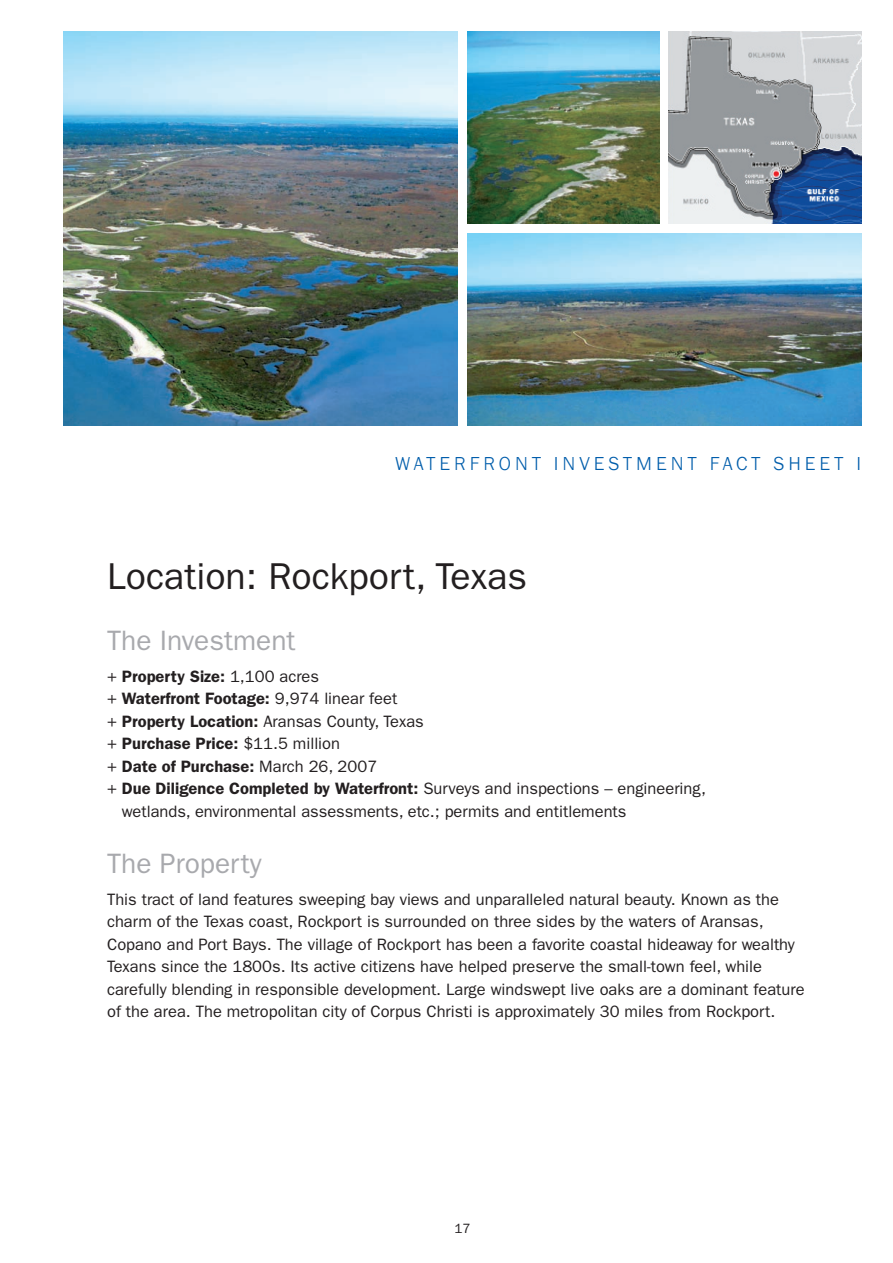
<style>
.page{position:relative;width:893px;height:1263px;background:#fff}
.page>*{position:absolute;margin:0;border:0;box-sizing:border-box;transform-origin:0 0}
.t1{font:37.5px "Franklin Gothic";color:#231f20}
.t2{font:28.2px "Franklin Gothic";color:#a8a9ad}
.t3{font:300 19.5px "Franklin Got URWTOT";letter-spacing:.2em;color:#015dab}
.t4{font:16.5px/22.5px "Franklin Gothic";color:#231f20}
.t5{font:600 16.5px "Franklin Gothic";color:#231f20}
.t6{font:13.5px "Franklin Gothic";color:#231f20}
.s1{font-weight:400}
.s2{font-weight:600}
</style>
<div class="page">
<img style="left:468px;top:32px;width:191px;height:191px">
<img style="left:64px;top:32px;width:393px;height:393px">
<img style="left:468px;top:234px;width:393px;height:191px">
<img style="left:668px;top:32px;width:193px;height:191px">
<p class="t3" style="left:395px;top:452px;width:394px">WAT ERFRONT IN VES TMEN T FA CT SHEE</p>
<p class="t3" style="left:834px;top:452px;width:28px">T I</p>
<h1 class="t1" style="left:107px;top:555px;width:421px">Location: Rockport, Texas</h1>
<h2 class="t2" style="left:107px;top:624px;width:190px">The I nvestment</h2>
<p class="t5" style="left:107px;top:666px;width:214px"><span class="s1">+</span> Property Size: <span class="s1">1,100 acres</span></p>
<p class="t5" style="left:107px;top:689px;width:292px"><span class="s1">+</span> Waterfront Footage: <span class="s1">9,974 linear feet</span></p>
<p class="t4" style="left:107px;top:710px;width:318px">+ <span class="s2">Property Location:</span> Aransas County, Texas</p>
<p class="t5" style="left:107px;top:734px;width:234px"><span class="s1">+</span> Purchase Price: <span class="s1">$11.5 million</span></p>
<p class="t5" style="left:107px;top:756px;width:272px"><span class="s1">+</span> Date of Purchase: <span class="s1">March 26, 2007</span></p>
<p class="t4" style="left:107px;top:777px;width:600px">+ <span class="s2">Due Diligence Completed by Waterfront:</span> Surveys and inspections – engineering,</p>
<p class="t4" style="left:122px;top:800px;width:506px">wetlands, environmental assessments, etc.; permits and entitlements</p>
<h2 class="t2" style="left:107px;top:847px;width:156px">The Property</h2>
<p class="t4" style="left:107px;top:888px;width:699px">This tract of land features sweeping bay views and unparalleled natural beauty. Known as the charm of the Texas coast, Rockport is surrounded on three sides by the waters of Aransas, Copano and Port Bays. The village of Rockport has been a favorite coastal hideaway for wealthy Texans since the 1800s. Its active citizens have helped preserve the small-town feel, while carefully blending in responsible development. Large windswept live oaks are a dominant feature of the area. The metropolitan city of Corpus Christi is approximately 30 miles from Rockport.</p>
<p class="t6" style="left:454px;top:1220px;width:18px">17</p>
</div>
